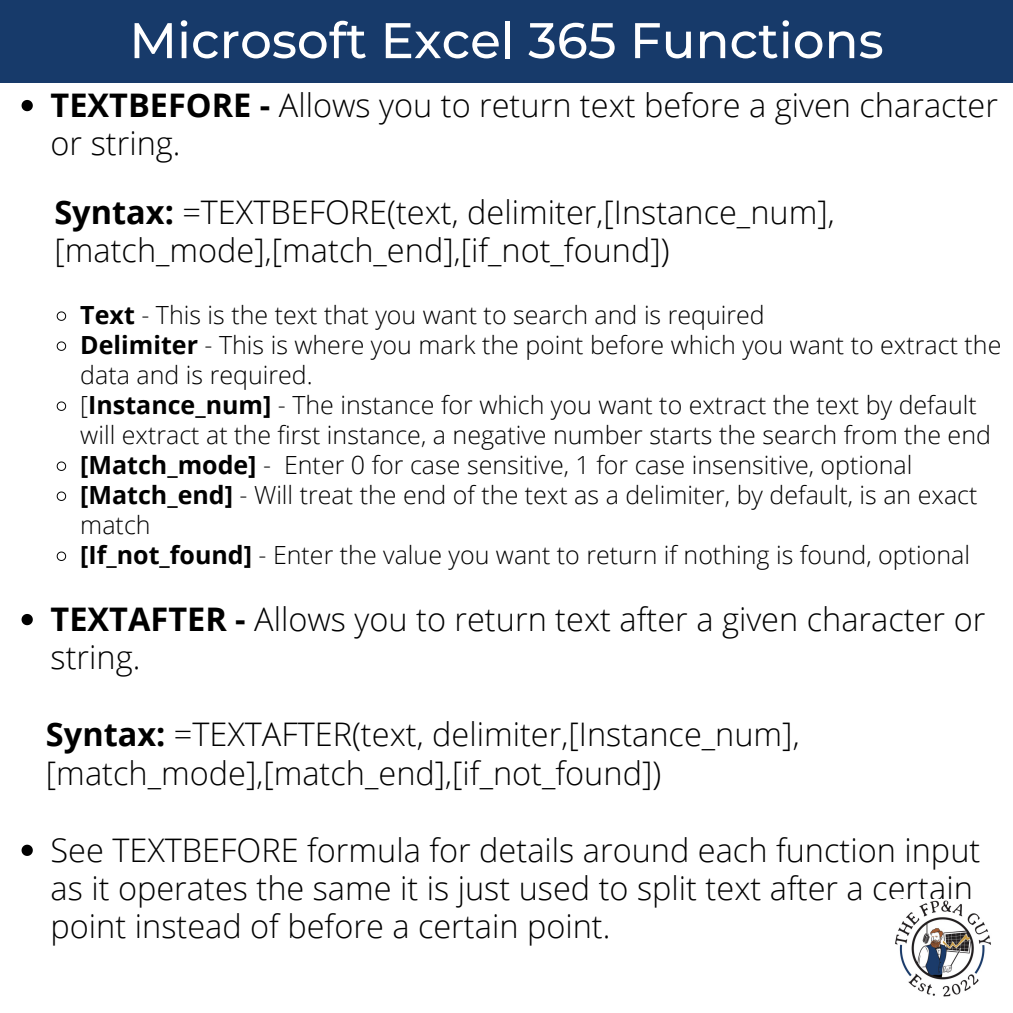
<style>
.page{position:relative;width:1013px;height:1013px;background:#fff}
.page>*{position:absolute;margin:0;border:0;box-sizing:border-box;transform-origin:0 0}
.t1{font:500 50px "Montserrat";color:#fff}
.t2{font:300 32.5px/38.5px "Open Sans";color:#000}
.t3{font:300 25px/30px "Open Sans";color:#000}
.s1{font-weight:700}
</style>
<div class="page">
<div style="left:0;top:0;width:1012px;height:83px;background:#173a6a"></div>
<svg style="left:22px;top:100px;width:11px;height:11px"></svg>
<svg style="left:56px;top:311px;width:11px;height:10px"></svg>
<svg style="left:56px;top:341px;width:11px;height:10px"></svg>
<svg style="left:56px;top:401px;width:11px;height:10px"></svg>
<svg style="left:56px;top:461px;width:11px;height:10px"></svg>
<svg style="left:56px;top:491px;width:11px;height:10px"></svg>
<svg style="left:56px;top:551px;width:11px;height:10px"></svg>
<svg style="left:22px;top:614px;width:11px;height:11px"></svg>
<svg style="left:22px;top:844px;width:11px;height:12px"></svg>
<img style="left:895px;top:900px;width:96px;height:97px">
<p class="t1" style="left:129px;top:10px;width:755px">Microsoft Excel 365 Functions</p>
<p class="t2" style="left:51px;top:85px;width:949px"><span class="s1">TEXTBEFORE -</span> Allows you to return text before a given character or string.</p>
<p class="t2" style="left:54px;top:192px;width:781px"><span class="s1">Syntax:</span> =TEXTBEFORE(text, delimiter,[Instance_num],</p>
<p class="t2" style="left:54px;top:230px;width:616px">[match_mode],[match_end],[if_not_found])</p>
<p class="t3" style="left:80px;top:299px;width:686px"><span class="s1">Text</span> - This is the text that you want to search and is required</p>
<p class="t3" style="left:80px;top:329px;width:922px"><span class="s1">Delimiter</span> - This is where you mark the point before which you want to extract the data and is required.</p>
<p class="t3" style="left:80px;top:389px;width:912px">[<span class="s1">Instance_num]</span> - The instance for which you want to extract the text by default will extract at the first instance, a negative number starts the search from the end</p>
<p class="t3" style="left:80px;top:449px;width:833px"><span class="s1">[Match_mode]</span> - Enter 0 for case sensitive, 1 for case insensitive, optional</p>
<p class="t3" style="left:80px;top:479px;width:898px"><span class="s1">[Match_end]</span> - Will treat the end of the text as a delimiter, by default, is an exact match</p>
<p class="t3" style="left:80px;top:539px;width:891px"><span class="s1">[If_not_found]</span> - Enter the value you want to return if nothing is found, optional</p>
<p class="t2" style="left:51px;top:599px;width:936px"><span class="s1">TEXTAFTER -</span> Allows you to return text after a given character or string.</p>
<p class="t2" style="left:46px;top:714px;width:755px"><span class="s1">Syntax:</span> =TEXTAFTER(text, delimiter,[Instance_num],</p>
<p class="t2" style="left:46px;top:752px;width:616px">[match_mode],[match_end],[if_not_found])</p>
<p class="t2" style="left:51px;top:829px;width:931px">See TEXTBEFORE formula for details around each function input as it operates the same it is just used to split text after a certain point instead of before a certain point.</p>
</div>
